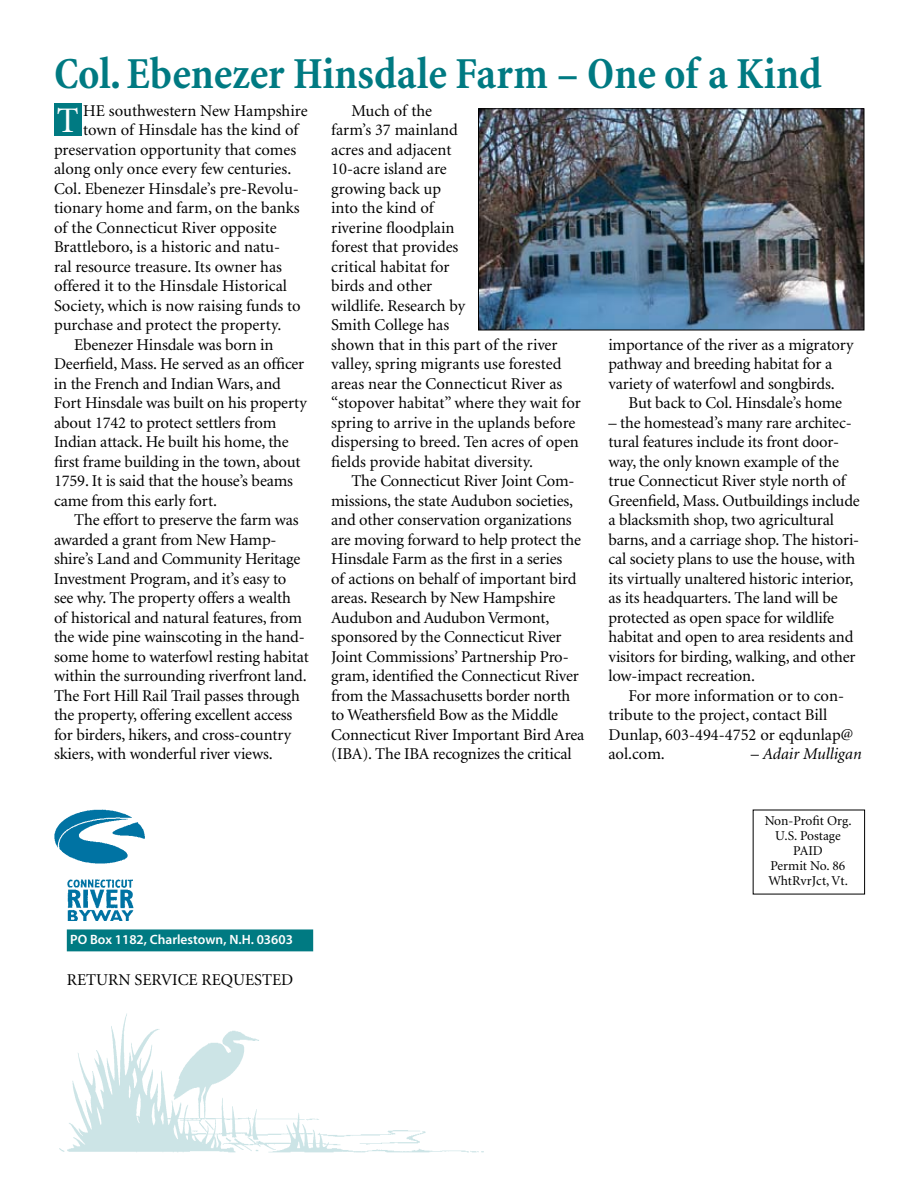
<style>
.page{position:relative;width:918px;height:1188px;background:#fff}
.page>*{position:absolute;margin:0;border:0;box-sizing:border-box;transform-origin:0 0}
.t1{font:700 condensed 45px "Minion";letter-spacing:-.005em;color:#007a82}
.t2{font:16.5px/19.5px "Minion";letter-spacing:-.01em;color:#000}
.t3{font:italic 16.5px "Minion";color:#000}
.t4{font:13.5px/15px "Minion";color:#000;text-align:center}
.t5{font:13.5px "Myriad MM";color:#fff}
.s1{font-size:36px;color:#fff}
.s2{font-style:normal}
</style>
<div class="page">
<div style="left:68px;top:930px;width:244px;height:21px;background:#007a82"></div>
<div style="left:67px;top:929px;width:246px;height:22px;border:2px solid #007a82"></div>
<img style="left:54px;top:810px;width:91px;height:111px">
<img style="left:59px;top:1013px;width:425px;height:140px">
<div style="left:54px;top:104px;width:27px;height:32px;background:#007a82"></div>
<img style="left:480px;top:110px;width:382px;height:218px">
<div style="left:478px;top:108px;width:386px;height:222px;border:1px solid #000"></div>
<h1 class="t1" style="left:54px;top:49px;width:769px">Col. Ebenezer Hinsdale Farm – One of a Kind</h1>
<p class="t2" style="left:331px;top:101px;width:251px;text-indent:20px">Much of the<br>farm’s 37 mainland<br>acres and adjacent<br>10-acre island are<br>growing back up<br>into the kind of<br>riverine floodplain<br>forest that provides<br>critical habitat for<br>birds and other<br>wildlife. Research by<br>Smith College has<br>shown that in this part of the river valley, spring migrants use forested areas near the Connecticut River as “stopover habitat” where they wait for spring to arrive in the uplands before dispersing to breed. Ten acres of open fields provide habitat diversity.</p>
<p class="t2" style="left:331px;top:472px;width:255px;text-indent:20px">The Connecticut River Joint Com&shy;missions, the state Audubon societies, and other conservation organizations are moving forward to help protect the Hinsdale Farm as the first in a series<br>of actions on behalf of important bird areas. Research by New Hampshire Audubon and Audubon Vermont, sponsored by the Connecticut River Joint Commissions’ Partnership Pro&shy;gram, identified the Connecticut River from the Massachusetts border north to Weathersfield Bow as the Middle Connecticut River Important Bird Area (IBA). The IBA recognizes the critical</p>
<p class="t2" style="left:57px;top:101px;width:252px"><span class="s1">T</span> he southwestern New Hampshire</p>
<p class="t2" style="left:83px;top:121px;width:217px">town of Hinsdale has the kind of</p>
<p class="t2" style="left:54px;top:140px;width:244px">preservation opportunity that comes</p>
<p class="t2" style="left:54px;top:160px;width:239px">along only once every few centuries.</p>
<p class="t2" style="left:54px;top:179px;width:246px">Col. Ebenezer Hinsdale’s pre-Revolu-</p>
<p class="t2" style="left:54px;top:199px;width:247px">tionary home and farm, on the banks</p>
<p class="t2" style="left:54px;top:218px;width:224px">of the Connecticut River opposite</p>
<p class="t2" style="left:54px;top:238px;width:228px">Brattleboro, is a historic and natu-</p>
<p class="t2" style="left:54px;top:257px;width:230px">ral resource treasure. Its owner has</p>
<p class="t2" style="left:54px;top:277px;width:235px">offered it to the Hinsdale Historical</p>
<p class="t2" style="left:54px;top:296px;width:248px">Society, which is now raising funds to</p>
<p class="t2" style="left:54px;top:316px;width:229px">purchase and protect the property.</p>
<p class="t2" style="left:54px;top:335px;width:221px">Ebenezer Hinsdale was born in</p>
<p class="t2" style="left:54px;top:355px;width:252px">Deerfield, Mass. He served as an officer</p>
<p class="t2" style="left:54px;top:374px;width:228px">in the French and Indian Wars, and</p>
<p class="t2" style="left:54px;top:394px;width:254px">Fort Hinsdale was built on his property</p>
<p class="t2" style="left:54px;top:413px;width:224px">about 1742 to protect settlers from</p>
<p class="t2" style="left:54px;top:433px;width:236px">Indian attack. He built his home, the</p>
<p class="t2" style="left:54px;top:452px;width:248px">first frame building in the town, about</p>
<p class="t2" style="left:54px;top:472px;width:241px">1759. It is said that the house’s beams</p>
<p class="t2" style="left:54px;top:491px;width:164px">came from this early fort.</p>
<p class="t2" style="left:74px;top:511px;width:226px">The effort to preserve the farm was</p>
<p class="t2" style="left:54px;top:530px;width:224px">awarded a grant from New Hamp-</p>
<p class="t2" style="left:54px;top:550px;width:248px">shire’s Land and Community Heritage</p>
<p class="t2" style="left:54px;top:569px;width:234px">Investment Program, and it’s easy to</p>
<p class="t2" style="left:54px;top:589px;width:238px">see why. The property offers a wealth</p>
<p class="t2" style="left:54px;top:608px;width:250px">of historical and natural features, from</p>
<p class="t2" style="left:54px;top:628px;width:252px">the wide pine wainscoting in the hand-</p>
<p class="t2" style="left:54px;top:647px;width:256px">some home to waterfowl resting habitat</p>
<p class="t2" style="left:54px;top:667px;width:254px">within the surrounding riverfront land.</p>
<p class="t2" style="left:54px;top:686px;width:247px">The Fort Hill Rail Trail passes through</p>
<p class="t2" style="left:54px;top:706px;width:240px">the property, offering excellent access</p>
<p class="t2" style="left:54px;top:725px;width:239px">for birders, hikers, and cross-country</p>
<p class="t2" style="left:54px;top:745px;width:220px">skiers, with wonderful river views.</p>
<p class="t2" style="left:608px;top:335px;width:247px">importance of the river as a migratory pathway and breeding habitat for a variety of waterfowl and songbirds.</p>
<p class="t2" style="left:629px;top:394px;width:215px">But back to Col. Hinsdale’s home</p>
<p class="t2" style="left:608px;top:413px;width:253px">– the homestead’s many rare architec&shy;tural features include its front door&shy;way, the only known example of the true Connecticut River style north of Greenfield, Mass. Outbuildings include a blacksmith shop, two agricultural barns, and a carriage shop. The histori&shy;cal society plans to use the house, with its virtually unaltered historic interior, as its headquarters. The land will be protected as open space for wildlife habitat and open to area residents and visitors for birding, walking, and other low-impact recreation.</p>
<p class="t2" style="left:608px;top:686px;width:246px;text-indent:20px">For more information or to con&shy;tribute to the project, contact Bill<br>Dunlap, 603-494-4752 or eqdunlap@ aol.com.</p>
<p class="t3" style="left:751px;top:746px;width:112px"><span class="s2">–</span> Adair Mulligan</p>
<p class="t5" style="left:70px;top:933px;width:224px">PO Box 1182, Charlestown, N.H. 03603</p>
<p class="t2" style="left:67px;top:971px;width:225px">Return Service Requested</p>
<p class="t4" style="left:765px;top:814px;width:89px">Non-Profit Org.<br>U.S. Postage<br>PAI D<br>Permit No. 86<br>WhtRvrJct, Vt.</p>
</div>
